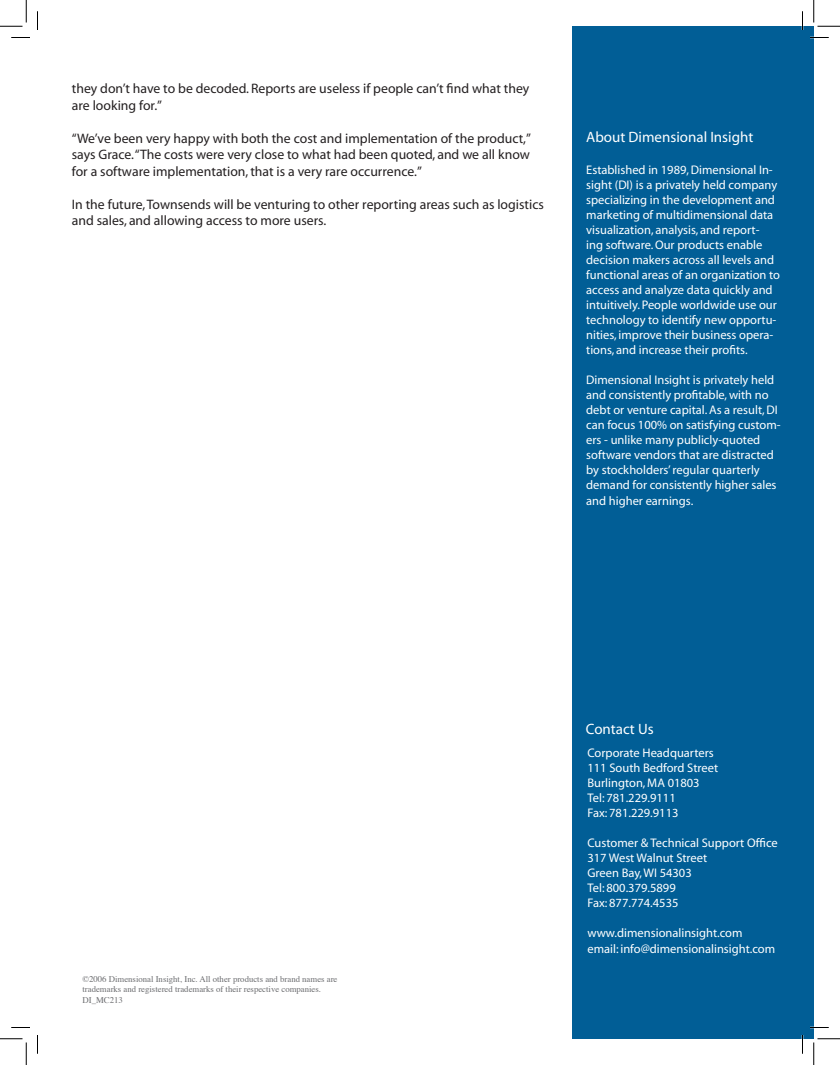
<style>
.page{position:relative;width:840px;height:1065px;background:#fff}
.page>*{position:absolute;margin:0;border:0;box-sizing:border-box;transform-origin:0 0}
.t1{font:15px "Myriad";color:#fff}
.t2{font:13.75px/16.5px "Myriad";color:#231f20}
.t3{font:12.5px/15px "Myriad";color:#fff}
.t4{font:8.75px/10.5px "Times";color:#6c6d70}
</style>
<div class="page">
<div style="left:573px;top:26px;width:241px;height:1013px;background:#015e96"></div>
<svg style="left:11px;top:37px;width:19px;height:1px"></svg>
<svg style="left:810px;top:37px;width:19px;height:1px"></svg>
<svg style="left:11px;top:1027px;width:19px;height:1px"></svg>
<svg style="left:810px;top:1027px;width:19px;height:1px"></svg>
<svg style="left:37px;top:11px;width:1px;height:19px"></svg>
<svg style="left:37px;top:1035px;width:1px;height:19px"></svg>
<svg style="left:802px;top:11px;width:1px;height:19px"></svg>
<svg style="left:802px;top:1035px;width:1px;height:19px"></svg>
<svg style="left:0;top:0;width:27px;height:27px"></svg>
<svg style="left:0;top:1039px;width:27px;height:26px"></svg>
<svg style="left:814px;top:0;width:26px;height:27px"></svg>
<svg style="left:814px;top:1039px;width:26px;height:26px"></svg>
<p class="t2" style="left:72px;top:81px;width:459px">they don’t have to be decoded. Reports are useless if people can’t find what they are looking for.”</p>
<p class="t2" style="left:72px;top:131px;width:461px;text-align:justify">“We’ve been very happy with both the cost and implementation of the product,” says Grace.“The costs were very close to what had been quoted, and we all know for a software implementation, that is a very rare occurrence.”</p>
<p class="t2" style="left:72px;top:197px;width:474px">In the future, Townsends will be venturing to other reporting areas such as logistics and sales, and allowing access to more users.</p>
<p class="t1" style="left:586px;top:130px;width:169px">About Dimensional Insight</p>
<p class="t3" style="left:586px;top:162px;width:195px">Established in 1989, Dimensional In&shy;sight (DI) is a privately held company specializing in the development and marketing of multidimensional data visualization, analysis, and report-<br>ing software. Our products enable decision makers across all levels and functional areas of an organization to access and analyze data quickly and intuitively. People worldwide use our technology to identify new opportu&shy;nities, improve their business opera&shy;tions, and increase their profits.</p>
<p class="t3" style="left:586px;top:372px;width:196px">Dimensional Insight is privately held and consistently profitable, with no debt or venture capital. As a result, DI can focus 100% on satisfying custom&shy;ers - unlike many publicly-quoted software vendors that are distracted by stockholders’ regular quarterly demand for consistently higher sales</p>
<p class="t3" style="left:586px;top:494px;width:109px">and higher earnings.</p>
<p class="t4" style="left:82px;top:973px;width:257px">©2006 Dimensional Insight, Inc. All other products and brand names are trademarks and registered trademarks of their respective companies.<br>DI_MC213</p>
<p class="t1" style="left:586px;top:722px;width:69px">Contact Us</p>
<p class="t3" style="left:588px;top:746px;width:132px">Corporate Headquarters<br>111 South Bedford Street<br>Burlington, MA 01803<br>Tel: 781.229.9111<br>Fax: 781.229.9113</p>
<p class="t3" style="left:588px;top:836px;width:192px">Customer &amp; Technical Support Office<br>317 West Walnut Street<br>Green Bay, WI 54303<br>Tel: 800.379.5899<br>Fax: 877.774.4535</p>
<p class="t3" style="left:588px;top:925px;width:189px;line-height:16.5px">www.dimensionalinsight.com email: info@dimensionalinsight.com</p>
</div>
